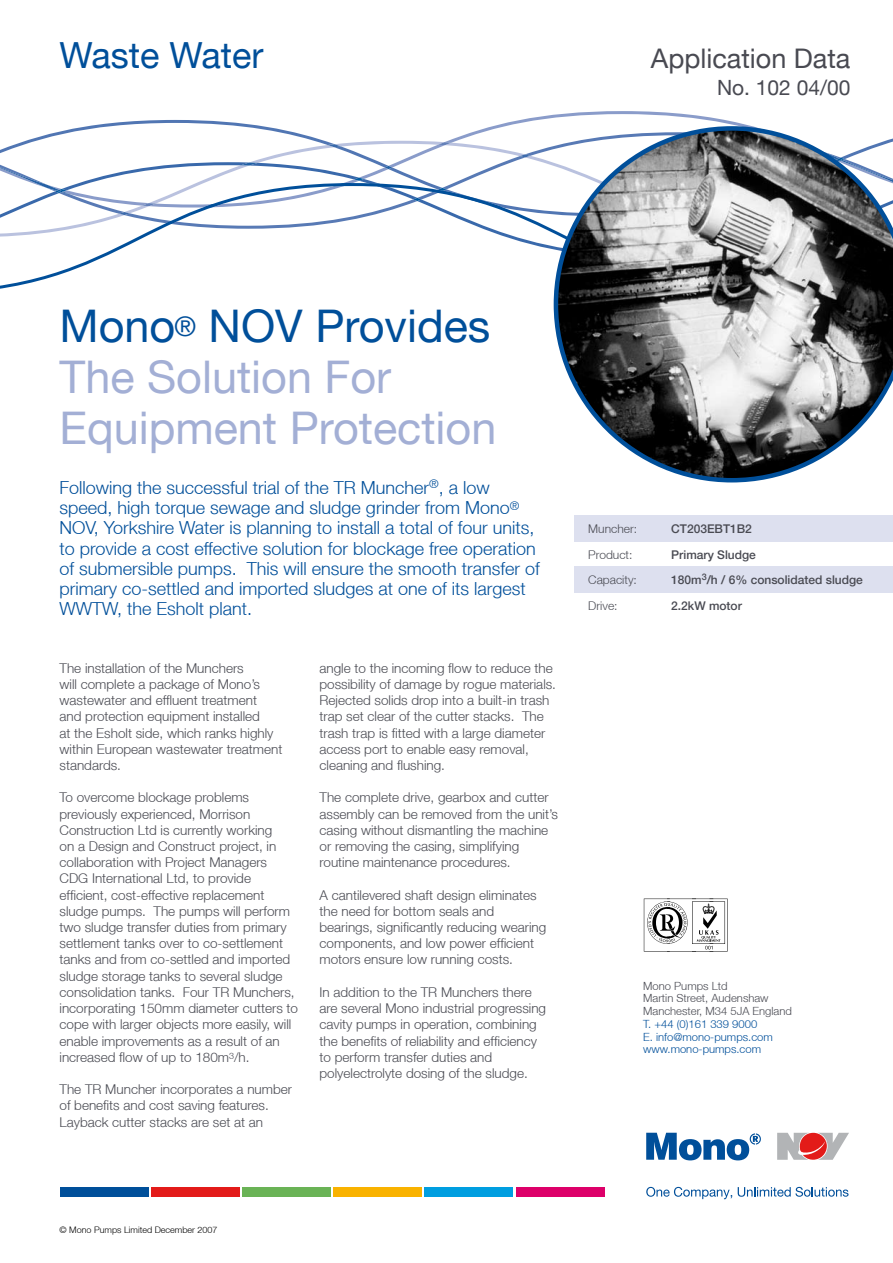
<style>
.page{position:relative;width:893px;height:1263px;background:#fff}
.page>*{position:absolute;margin:0;border:0;box-sizing:border-box;transform-origin:0 0}
.t1{font:57px "Mark 1";color:#000}
.t2{font:45px/51px "Helvetica Neue LT";color:#a3afd5}
.t3{font:36px "Helvetica Neue LT";color:#004f9a}
.t4{font:27px "Helvetica Neue LT";color:#494a52}
.t5{font:21px "Helvetica Neue LT";color:#494a52}
.t6{font:300 18px/20.2px "Helvetica Neue LT";color:#004f9a}
.t7{font:300 13.5px/16.2px "Helvetica Neue LT";color:#494a52}
.t8{font:500 12px/25.8px "Helvetica Neue LT";color:#494a52}
.t9{font:300 12px/25.8px "Helvetica Neue LT";color:#494a52}
.t10{font:300 11.25px/12.8px "Helvetica Neue LT";color:#494a52}
.t11{font:300 11.25px/12.8px "Helvetica Neue LT";color:#004f9a}
.t12{font:300 9px "Helvetica Neue LT";color:#000}
.s1{color:#004f9a}
.s2{font-size:27px;color:#004f9a}
</style>
<div class="page">
<svg style="left:0;top:229px;width:554px;height:28px"></svg>
<svg style="left:58px;top:111px;width:693px;height:21px"></svg>
<svg style="left:46px;top:132px;width:506px;height:97px"></svg>
<svg style="left:0;top:142px;width:554px;height:82px"></svg>
<svg style="left:554px;top:126px;width:339px;height:356px"></svg>
<div style="left:60px;top:1187px;width:88px;height:10px;background:#004f9a"></div>
<div style="left:151px;top:1187px;width:89px;height:10px;background:#e31b19"></div>
<div style="left:242px;top:1187px;width:89px;height:10px;background:#6ab356"></div>
<div style="left:333px;top:1187px;width:89px;height:10px;background:#f9b200"></div>
<div style="left:424px;top:1187px;width:89px;height:10px;background:#009ee0"></div>
<div style="left:516px;top:1187px;width:89px;height:10px;background:#dd0069"></div>
<svg style="left:777px;top:1133px;width:72px;height:27px"></svg>
<svg style="left:646px;top:1133px;width:115px;height:27px"></svg>
<svg style="left:646px;top:1187px;width:86px;height:12px"></svg>
<svg style="left:738px;top:1187px;width:110px;height:10px"></svg>
<div style="left:574px;top:566px;width:319px;height:27px;background:#dde0ef"></div>
<div style="left:574px;top:516px;width:319px;height:26px;background:#dde0ef"></div>
<h3 class="t3" style="left:60px;top:34px;width:206px">Waste Water</h3>
<h3 class="t4" style="left:651px;top:42px;width:201px">Application Data</h3>
<h3 class="t5" style="left:717px;top:75px;width:135px">No. 102 04/00</h3>
<h2 class="t2" style="left:60px;top:300px;width:438px"><span class="s1">Mono</span><span class="s2">®</span> <span class="s1">NOV Provides<br></span>The Solution For<br>Equipment Protection</h2>
<p class="t6" style="left:60px;top:477px;width:482px">Following the successful trial of the TR Muncher<sup>®</sup>, a low speed, high torque sewage and sludge grinder from Mono<sup>® </sup>NOV, Yorkshire Water is planning to install a total of four units, to provide a cost effective solution for blockage free operation of submersible pumps. This will ensure the smooth transfer of primary co-settled and imported sludges at one of its largest WWTW, the Esholt plant.</p>
<p class="t7" style="left:60px;top:660px;width:224px">The installation of the Munchers<br>will complete a package of Mono’s wastewater and effluent treatment and protection equipment installed<br>at the Esholt side, which ranks highly within European wastewater treatment standards.</p>
<p class="t7" style="left:60px;top:789px;width:240px">To overcome blockage problems previously experienced, Morrison Construction Ltd is currently working<br>on a Design and Construct project, in collaboration with Project Managers CDG International Ltd, to provide efficient, cost-effective replacement sludge pumps. The pumps will perform two sludge transfer duties from primary settlement tanks over to co-settlement tanks and from co-settled and imported sludge storage tanks to several sludge consolidation tanks. Four TR Munchers, incorporating 150mm diameter cutters to cope with larger objects more easily, will enable improvements as a result of an increased flow of up to 180m<sup>3</sup>/h.</p>
<p class="t7" style="left:60px;top:1081px;width:234px">The TR Muncher incorporates a number of benefits and cost saving features.<br>Layback cutter stacks are set at an</p>
<p class="t7" style="left:319px;top:660px;width:238px">angle to the incoming flow to reduce the possibility of damage by rogue materials.<br>Rejected solids drop into a built-in trash trap set clear of the cutter stacks. The trash trap is fitted with a large diameter access port to enable easy removal, cleaning and flushing.</p>
<p class="t7" style="left:319px;top:789px;width:240px">The complete drive, gearbox and cutter assembly can be removed from the unit’s casing without dismantling the machine or removing the casing, simplifying routine maintenance procedures.</p>
<p class="t7" style="left:319px;top:886px;width:228px">A cantilevered shaft design eliminates the need for bottom seals and bearings, significantly reducing wearing components, and low power efficient motors ensure low running costs.</p>
<p class="t7" style="left:319px;top:984px;width:228px">In addition to the TR Munchers there are several Mono industrial progressing cavity pumps in operation, combining the benefits of reliability and efficiency to perform transfer duties and polyelectrolyte dosing of the sludge.</p>
<p class="t9" style="left:588px;top:515px;width:50px">Muncher:<br>Product:<br>Capacity:<br>Drive:</p>
<p class="t8" style="left:671px;top:516px;width:193px">CT203EBT1B2<br>Primary Sludge<br>180m<sup>3</sup>/h / 6% consolidated sludge<br>2.2kW motor</p>
<h1 class="t1" style="left:643px;top:898px;width:86px">ABCDEF</h1>
<p class="t10" style="left:643px;top:979px;width:150px">Mono Pumps Ltd<br>Martin Street, Audenshaw<br>Manchester, M34 5JA England</p>
<p class="t11" style="left:643px;top:1017px;width:131px">T. +44 (0)161 339 9000<br>E. info@mono-pumps.com www.mono-pumps.com</p>
<p class="t12" style="left:60px;top:1224px;width:160px">© Mono Pumps Limited December 2007</p>
</div>
